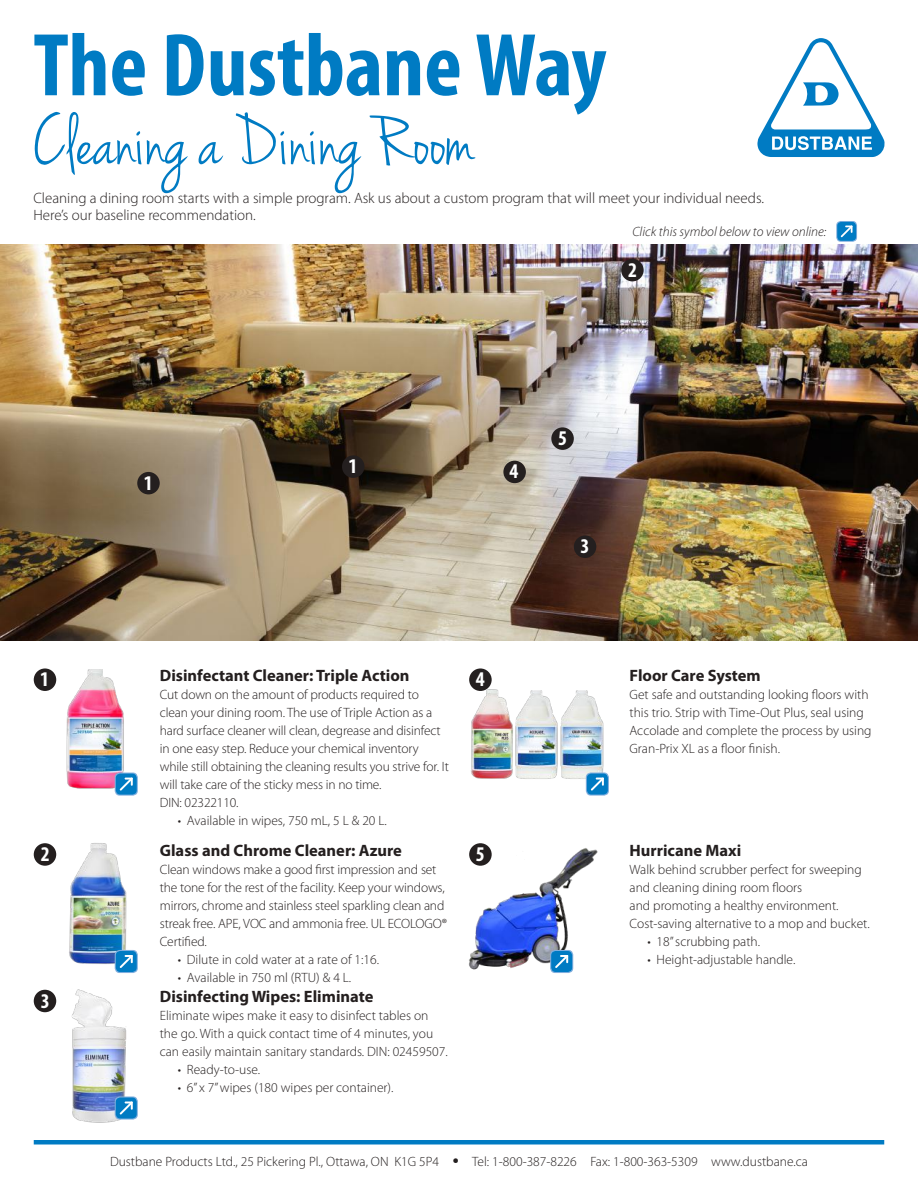
<style>
.page{position:relative;width:918px;height:1188px;background:#fff}
.page>*{position:absolute;margin:0;border:0;box-sizing:border-box;transform-origin:0 0}
.t1{font:700 condensed 90px "Myriad Pro";color:#007bc3}
.t2{font:75px "Jenna Sue";color:#007bc3}
.t3{font:700 condensed 21px "Myriad Pro";color:#fff}
.t4{font:700 16.5px "Myriad Pro";color:#241f1f}
.t5{font:300 15px/16.5px "Myriad Pro";color:#241f1f}
.t6{font:300 13.5px/18px "Myriad Pro";color:#241f1f}
.t7{font:italic 300 13.5px "Myriad Pro";color:#241f1f}
.s1{font-weight:900;font-size:16.5px}
</style>
<div class="page">
<hr style="left:34px;top:1140px;width:850px;height:4px;background:#007bc3">
<svg style="left:757px;top:38px;width:128px;height:119px"></svg>
<img style="left:0;top:244px;width:918px;height:396px">
<div style="left:503px;top:461px;width:23px;height:22px;background:#241f1f;border-radius:50%"></div>
<div style="left:574px;top:536px;width:22px;height:22px;background:#241f1f;border-radius:50%"></div>
<div style="left:137px;top:472px;width:23px;height:22px;background:#241f1f;border-radius:50%"></div>
<div style="left:342px;top:455px;width:22px;height:23px;background:#241f1f;border-radius:50%"></div>
<div style="left:621px;top:259px;width:23px;height:22px;background:#241f1f;border-radius:50%"></div>
<div style="left:551px;top:427px;width:23px;height:23px;background:#241f1f;border-radius:50%"></div>
<div style="left:34px;top:668px;width:22px;height:23px;background:#241f1f;border-radius:50%"></div>
<img style="left:66px;top:669px;width:66px;height:122px">
<div style="left:34px;top:843px;width:22px;height:23px;background:#241f1f;border-radius:50%"></div>
<img style="left:69px;top:843px;width:58px;height:123px">
<div style="left:469px;top:668px;width:23px;height:23px;background:#241f1f;border-radius:50%"></div>
<img style="left:471px;top:687px;width:35px;height:92px">
<img style="left:569px;top:690px;width:40px;height:90px">
<img style="left:506px;top:690px;width:63px;height:89px">
<img style="left:469px;top:844px;width:129px;height:129px">
<div style="left:469px;top:843px;width:23px;height:23px;background:#241f1f;border-radius:50%"></div>
<div style="left:34px;top:990px;width:22px;height:22px;background:#241f1f;border-radius:50%"></div>
<img style="left:71px;top:989px;width:56px;height:134px">
<svg style="left:836px;top:221px;width:21px;height:21px"></svg>
<div style="left:837px;top:222px;width:19px;height:19px;background:#007bc3;border-radius:4px"></div>
<svg style="left:841px;top:226px;width:12px;height:11px"></svg>
<svg style="left:115px;top:773px;width:23px;height:23px"></svg>
<div style="left:116px;top:774px;width:21px;height:21px;background:#007bc3;border-radius:4px"></div>
<svg style="left:120px;top:778px;width:13px;height:13px"></svg>
<svg style="left:586px;top:773px;width:23px;height:23px"></svg>
<div style="left:587px;top:774px;width:21px;height:21px;background:#007bc3;border-radius:4px"></div>
<svg style="left:591px;top:778px;width:13px;height:13px"></svg>
<svg style="left:550px;top:950px;width:23px;height:23px"></svg>
<div style="left:551px;top:951px;width:21px;height:21px;background:#007bc3;border-radius:4px"></div>
<svg style="left:555px;top:955px;width:13px;height:13px"></svg>
<svg style="left:115px;top:950px;width:23px;height:23px"></svg>
<div style="left:116px;top:951px;width:21px;height:21px;background:#007bc3;border-radius:4px"></div>
<svg style="left:120px;top:955px;width:13px;height:13px"></svg>
<svg style="left:115px;top:1096px;width:23px;height:24px"></svg>
<div style="left:116px;top:1098px;width:21px;height:21px;background:#007bc3;border-radius:4px"></div>
<svg style="left:120px;top:1102px;width:13px;height:13px"></svg>
<h1 class="t1" style="left:33px;top:9px;width:575px">The Dustbane Way</h1>
<h2 class="t2" style="left:33px;top:99px;width:443px">Cleaning a Dining Room</h2>
<p class="t5" style="left:33px;top:190px;width:732px">Cleaning a dining room starts with a simple program. Ask us about a custom program that will meet your individual needs.<br>Here’s our baseline recommendation.</p>
<p class="t7" style="left:632px;top:224px;width:196px">Click this symbol below to view online:</p>
<h3 class="t3" style="left:628px;top:257px;width:10px">2</h3>
<h3 class="t3" style="left:558px;top:425px;width:10px">5</h3>
<h3 class="t3" style="left:144px;top:470px;width:10px">1</h3>
<h3 class="t3" style="left:348px;top:453px;width:10px">1</h3>
<h3 class="t3" style="left:510px;top:458px;width:10px">4</h3>
<h3 class="t3" style="left:581px;top:533px;width:10px">3</h3>
<h3 class="t3" style="left:40px;top:666px;width:10px">1</h3>
<p class="t4" style="left:160px;top:665px;width:251px">Disinfectant Cleaner: Triple Action</p>
<p class="t6" style="left:160px;top:685px;width:291px">Cut down on the amount of products required to clean your dining room. The use of Triple Action as a hard surface cleaner will clean, degrease and disinfect in one easy step. Reduce your chemical inventory while still obtaining the cleaning results you strive for. It will take care of the sticky mess in no time.<br>DIN: 02322110.</p>
<p class="t6" style="left:178px;top:811px;width:211px">• Available in wipes, 750 mL, 5 L &amp; 20 L.</p>
<h3 class="t3" style="left:476px;top:666px;width:10px">4</h3>
<p class="t4" style="left:630px;top:665px;width:133px">Floor Care System</p>
<p class="t6" style="left:630px;top:685px;width:244px">Get safe and outstanding looking floors with this trio. Strip with Time-Out Plus, seal using Accolade and complete the process by using Gran-Prix XL as a floor finish.</p>
<h3 class="t3" style="left:41px;top:841px;width:10px">2</h3>
<p class="t4" style="left:160px;top:839px;width:244px">Glass and Chrome Cleaner: Azure</p>
<p class="t6" style="left:160px;top:860px;width:289px">Clean windows make a good first impression and set the tone for the rest of the facility. Keep your windows, mirrors, chrome and stainless steel sparkling clean and streak free. APE, VOC and ammonia free. UL ECOLOGO® Certified.</p>
<p class="t6" style="left:178px;top:950px;width:203px">• Dilute in cold water at a rate of 1:16.</p>
<p class="t6" style="left:178px;top:968px;width:175px">• Available in 750 ml (RTU) &amp; 4 L.</p>
<h3 class="t3" style="left:476px;top:841px;width:10px">5</h3>
<p class="t4" style="left:630px;top:839px;width:113px">Hurricane Maxi</p>
<p class="t6" style="left:630px;top:860px;width:242px">Walk behind scrubber perfect for sweeping and cleaning dining room floors<br>and promoting a healthy environment.<br>Cost-saving alternative to a mop and bucket.</p>
<p class="t6" style="left:648px;top:932px;width:114px">• 18” scrubbing path.</p>
<p class="t6" style="left:648px;top:950px;width:149px">• Height-adjustable handle.</p>
<h3 class="t3" style="left:41px;top:987px;width:10px">3</h3>
<p class="t4" style="left:160px;top:986px;width:215px">Disinfecting Wipes: Eliminate</p>
<p class="t6" style="left:160px;top:1006px;width:289px">Eliminate wipes make it easy to disinfect tables on the go. With a quick contact time of 4 minutes, you can easily maintain sanitary standards. DIN: 02459507.</p>
<p class="t6" style="left:178px;top:1060px;width:84px">• Ready-to-use.</p>
<p class="t6" style="left:178px;top:1078px;width:217px">• 6” x 7” wipes (180 wipes per container).</p>
<p class="t6" style="left:110px;top:1153px;width:699px">Dustbane Products Ltd., 25 Pickering Pl., Ottawa, ON K1G 5P4 <span class="s1">•</span> Tel: 1-800-387-8226 Fax: 1-800-363-5309 www.dustbane.ca</p>
</div>
